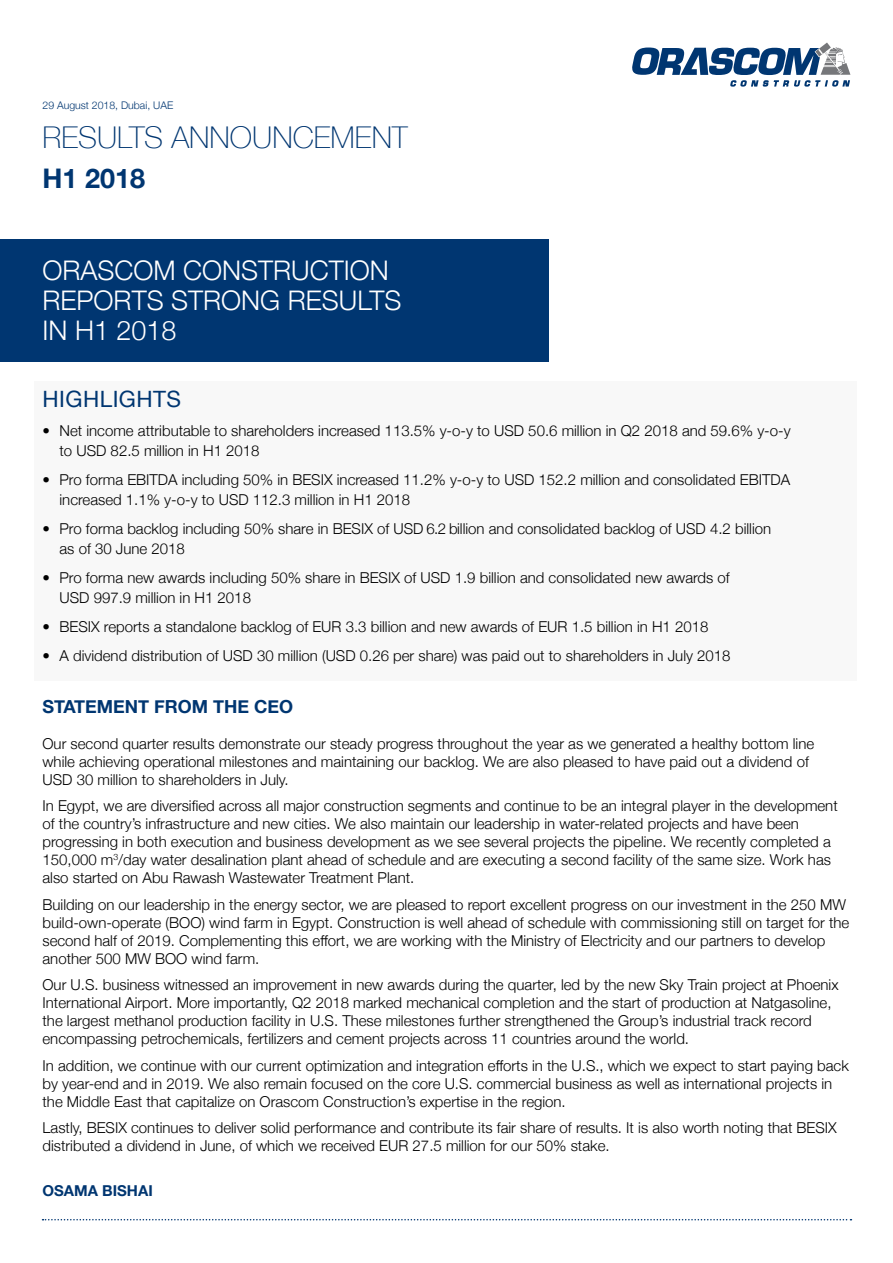
<style>
.page{position:relative;width:893px;height:1263px;background:#fff}
.page>*{position:absolute;margin:0;border:0;box-sizing:border-box;transform-origin:0 0}
.t1{font:100 30px "Helvetica Neue";color:#003671}
.t2{font:300 27px/30px "Helvetica Neue";color:#fff}
.t3{font:700 27px "Helvetica Neue";color:#003671}
.t4{font:22.5px "Helvetica Neue";letter-spacing:.02em;color:#003671}
.t5{font:700 18px "Helvetica Neue";color:#003671}
.t6{font:300 15px/18px "Helvetica Neue";color:#000}
.t7{font:700 15px "Helvetica Neue";color:#003671}
.t8{font:300 10.5px "Helvetica Neue";color:#003671}
</style>
<div class="page">
<svg style="left:43px;top:1219px;width:808px;height:1px"></svg>
<div style="left:34px;top:381px;width:822px;height:299px;background:#f8f8f8"></div>
<div style="left:0;top:239px;width:549px;height:122px;background:#003671"></div>
<svg style="left:632px;top:43px;width:218px;height:44px"></svg>
<p class="t8" style="left:43px;top:97px;width:132px">29 August 2018, Dubai, UAE</p>
<h1 class="t1" style="left:43px;top:114px;width:367px">RESULTS ANNOUNCEMENT</h1>
<h2 class="t3" style="left:43px;top:157px;width:104px">H1 2018</h2>
<h2 class="t2" style="left:43px;top:253px;width:360px">ORASCOM CONSTRUCTION<br>REPORTS STRONG RESULTS<br>IN H1 2018</h2>
<h3 class="t4" style="left:43px;top:383px;width:140px">HIGHLIGHTS</h3>
<p class="t6" style="left:60px;top:419px;width:733px;line-height:20.2px;text-indent:-17px">• Net income attributable to shareholders increased 113.5% y-o-y to USD 50.6 million in Q2 2018 and 59.6% y-o-y to USD 82.5 million in H1 2018</p>
<p class="t6" style="left:60px;top:468px;width:732px;line-height:20.2px;text-indent:-17px">• Pro forma EBITDA including 50% in BESIX increased 11.2% y-o-y to USD 152.2 million and consolidated EBITDA increased 1.1% y-o-y to USD 112.3 million in H1 2018</p>
<p class="t6" style="left:60px;top:517px;width:713px;line-height:20.2px;text-indent:-17px">• Pro forma backlog including 50% share in BESIX of USD 6.2 billion and consolidated backlog of USD 4.2 billion as of 30 June 2018</p>
<p class="t6" style="left:60px;top:566px;width:672px;line-height:20.2px;text-indent:-17px">• Pro forma new awards including 50% share in BESIX of USD 1.9 billion and consolidated new awards of<br>USD 997.9 million in H1 2018</p>
<p class="t6" style="left:43px;top:617px;width:667px">• BESIX reports a standalone backlog of EUR 3.3 billion and new awards of EUR 1.5 billion in H1 2018</p>
<p class="t6" style="left:43px;top:645px;width:690px">• A dividend distribution of USD 30 million (USD 0.26 per share) was paid out to shareholders in July 2018</p>
<p class="t5" style="left:43px;top:692px;width:252px">STATEMENT FROM THE CEO</p>
<p class="t6" style="left:43px;top:733px;width:773px">Our second quarter results demonstrate our steady progress throughout the year as we generated a healthy bottom line while achieving operational milestones and maintaining our backlog. We are also pleased to have paid out a dividend of<br>USD 30 million to shareholders in July.</p>
<p class="t6" style="left:43px;top:796px;width:797px">In Egypt, we are diversified across all major construction segments and continue to be an integral player in the development of the country’s infrastructure and new cities. We also maintain our leadership in water-related projects and have been progressing in both execution and business development as we see several projects the pipeline. We recently completed a 150,000 m<sup>3</sup>/day water desalination plant ahead of schedule and are executing a second facility of the same size. Work has also started on Abu Rawash Wastewater Treatment Plant.</p>
<p class="t6" style="left:43px;top:894px;width:808px">Building on our leadership in the energy sector, we are pleased to report excellent progress on our investment in the 250 MW build-own-operate (BOO) wind farm in Egypt. Construction is well ahead of schedule with commissioning still on target for the second half of 2019. Complementing this effort, we are working with the Ministry of Electricity and our partners to develop another 500 MW BOO wind farm.</p>
<p class="t6" style="left:43px;top:975px;width:798px">Our U.S. business witnessed an improvement in new awards during the quarter, led by the new Sky Train project at Phoenix International Airport. More importantly, Q2 2018 marked mechanical completion and the start of production at Natgasoline, the largest methanol production facility in U.S. These milestones further strengthened the Group’s industrial track record encompassing petrochemicals, fertilizers and cement projects across 11 countries around the world.</p>
<p class="t6" style="left:43px;top:1055px;width:808px">In addition, we continue with our current optimization and integration efforts in the U.S., which we expect to start paying back by year-end and in 2019. We also remain focused on the core U.S. commercial business as well as international projects in the Middle East that capitalize on Orascom Construction’s expertise in the region.</p>
<p class="t6" style="left:43px;top:1118px;width:796px">Lastly, BESIX continues to deliver solid performance and contribute its fair share of results. It is also worth noting that BESIX distributed a dividend in June, of which we received EUR 27.5 million for our 50% stake.</p>
<p class="t7" style="left:43px;top:1179px;width:112px">OSAMA BISHAI</p>
</div>
